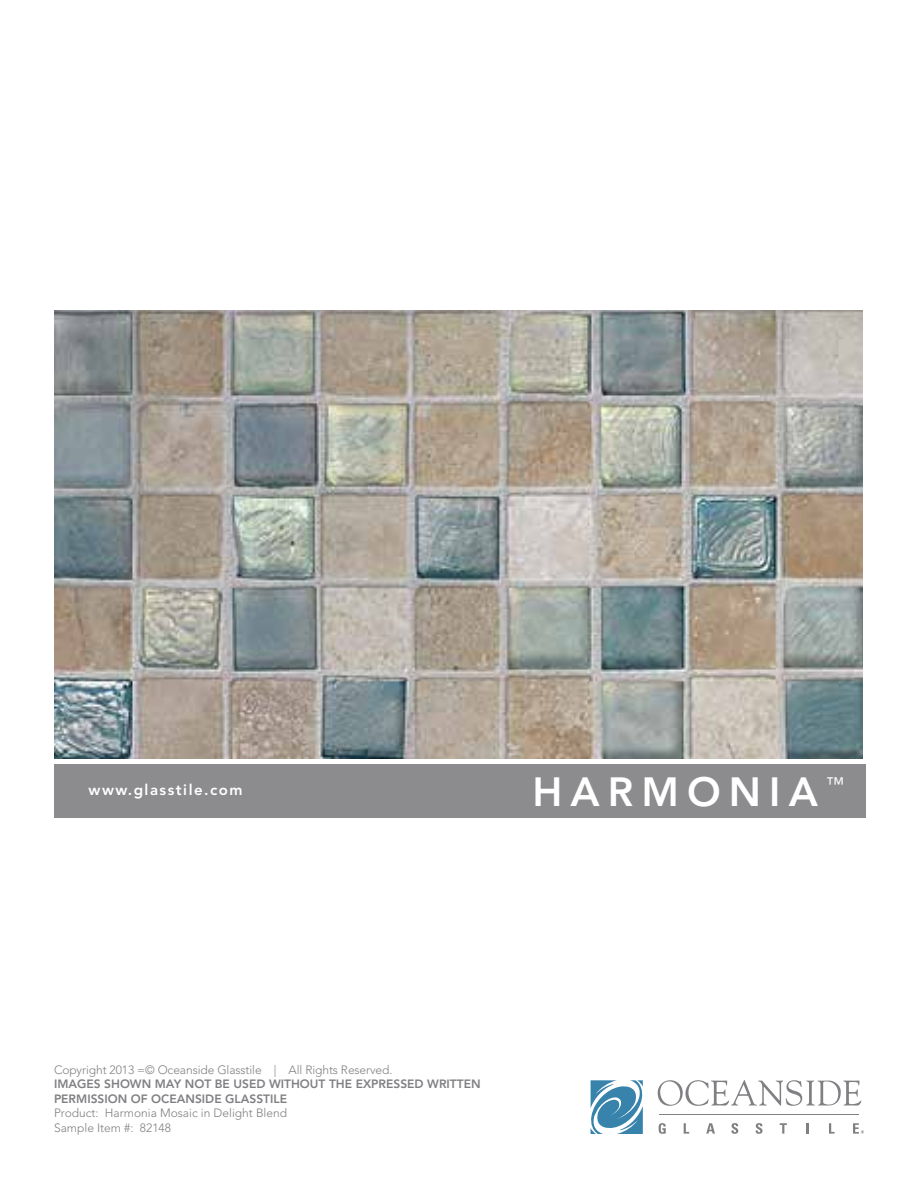
<style>
.page{position:relative;width:918px;height:1188px;background:#fff}
.page>*{position:absolute;margin:0;border:0;box-sizing:border-box;transform-origin:0 0}
.t1{font:800 40.5px "Avenir LT Std";letter-spacing:.2em;color:#fff}
.t2{font:18px "Avenir LT Std";color:#fff}
.t3{font:800 15px "Avenir LT Std";letter-spacing:.1em;color:#fff}
.t4{font:300 12px/14.4px "Avenir LT Std";letter-spacing:-.005em;color:#807f83}
.t5{font:800 12px/14.4px "Avenir LT Std";color:#807f83}
</style>
<div class="page">
<div style="left:54px;top:764px;width:812px;height:54px;background:#8c8c8f"></div>
<svg style="left:658px;top:1080px;width:203px;height:26px"></svg>
<hr style="left:659px;top:1114px;width:200px;height:1px;background:#807f83">
<svg style="left:590px;top:1080px;width:53px;height:54px"></svg>
<svg style="left:659px;top:1123px;width:7px;height:11px"></svg>
<svg style="left:684px;top:1123px;width:5px;height:11px"></svg>
<svg style="left:706px;top:1123px;width:9px;height:11px"></svg>
<svg style="left:731px;top:1123px;width:7px;height:11px"></svg>
<svg style="left:756px;top:1123px;width:7px;height:11px"></svg>
<svg style="left:780px;top:1123px;width:7px;height:11px"></svg>
<svg style="left:806px;top:1123px;width:3px;height:11px"></svg>
<svg style="left:829px;top:1123px;width:6px;height:11px"></svg>
<svg style="left:853px;top:1123px;width:11px;height:11px"></svg>
<img style="left:54px;top:310px;width:809px;height:448px">
<p class="t3" style="left:89px;top:781px;width:155px">www.glasstile.com</p>
<h1 class="t1" style="left:532px;top:768px;width:287px">HARMONIA</h1>
<h2 class="t2" style="left:826px;top:773px;width:19px">™</h2>
<p class="t4" style="left:54px;top:1063px;width:340px">Copyright 2013 =© Oceanside Glasstile | All Rights Reserved.</p>
<p class="t5" style="left:54px;top:1077px;width:428px">IMAGES SHOWN MAY NOT BE USED WITHOUT THE EXPRESSED WRITTEN<br>PERMISSION OF OCEANSIDE GLASSTILE</p>
<p class="t4" style="left:54px;top:1106px;width:235px">Product: Harmonia Mosaic in Delight Blend<br>Sample Item #: 82148</p>
</div>
